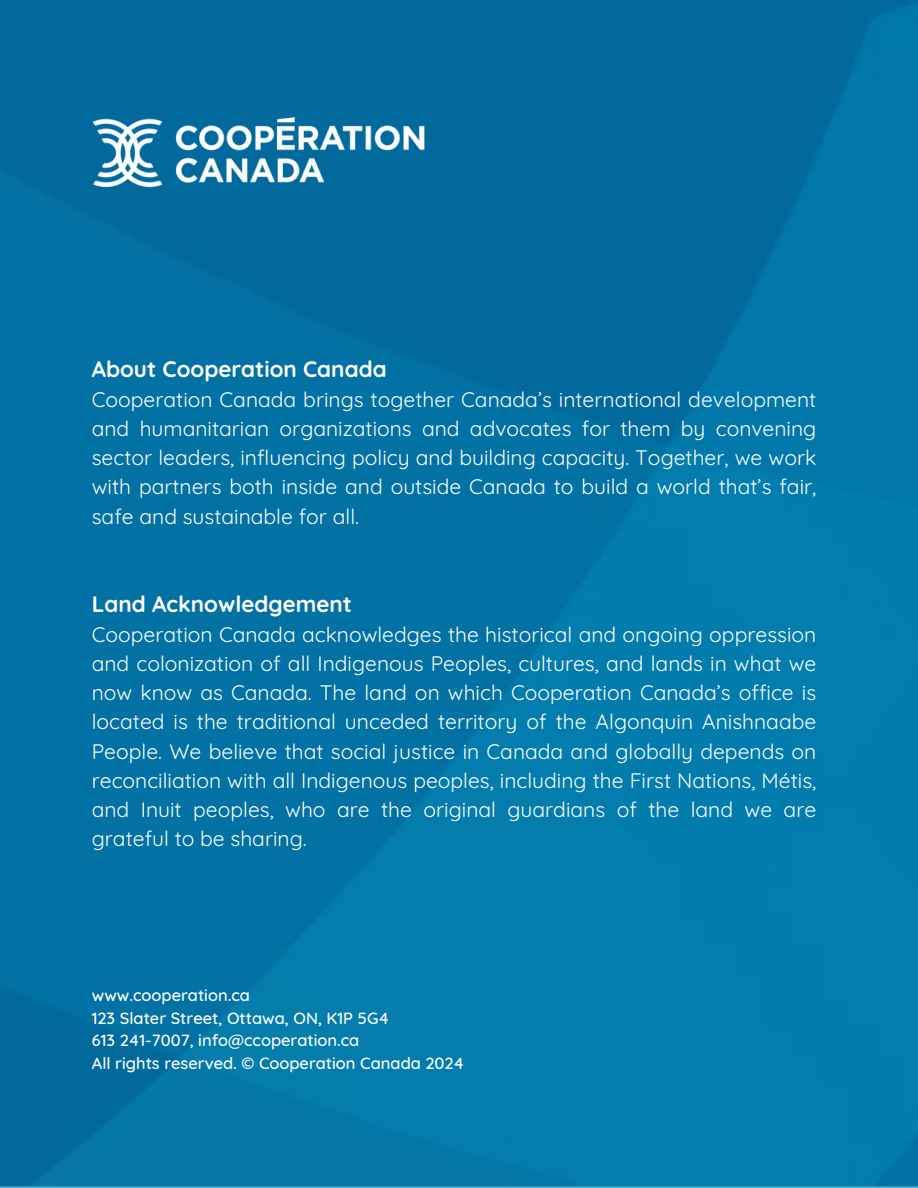
<style>
.page{position:relative;width:918px;height:1188px;background:#fff}
.page>*{position:absolute;margin:0;border:0;box-sizing:border-box;transform-origin:0 0}
.t1{font:700 22.5px "Quicksand";color:#fff}
.t2{font:21px/29.2px "Quicksand";color:#fff;text-align:justify}
.t3{font:500 16.5px "Quicksand";color:#fff}
</style>
<div class="page">
<img style="left:0;top:0;width:918px;height:1188px">
<img style="left:92px;top:83px;width:367px;height:138px">
<p class="t1" style="left:92px;top:355px;width:296px">About Cooperation Canada</p>
<p class="t2" style="left:92px;top:384px;width:726px">Cooperation Canada brings together Canada’s international development and humanitarian organizations and advocates for them by convening sector leaders, influencing policy and building capacity. Together, we work with partners both inside and outside Canada to build a world that’s fair, safe and sustainable for all.</p>
<h1 class="t1" style="left:92px;top:590px;width:262px">Land Acknowledgement</h1>
<h1 class="t2" style="left:92px;top:619px;width:726px">Cooperation Canada acknowledges the historical and ongoing oppression and colonization of all Indigenous Peoples, cultures, and lands in what we now know as Canada. The land on which Cooperation Canada’s office is located is the traditional unceded territory of the Algonquin Anishnaabe People. We believe that social justice in Canada and globally depends on reconciliation with all Indigenous peoples, including the First Nations, Métis, and Inuit peoples, who are the original guardians of the land we are grateful to be sharing.</h1>
<p class="t3" style="left:92px;top:985px;width:160px">www.cooperation.ca</p>
<p class="t3" style="left:92px;top:1007px;width:299px">123 Slater Street, Ottawa, ON, K1P 5G4</p>
<p class="t3" style="left:92px;top:1030px;width:269px">613 241-7007, info@ccoperation.ca</p>
<p class="t3" style="left:92px;top:1052px;width:374px">All rights reserved. © Cooperation Canada 2024</p>
</div>
